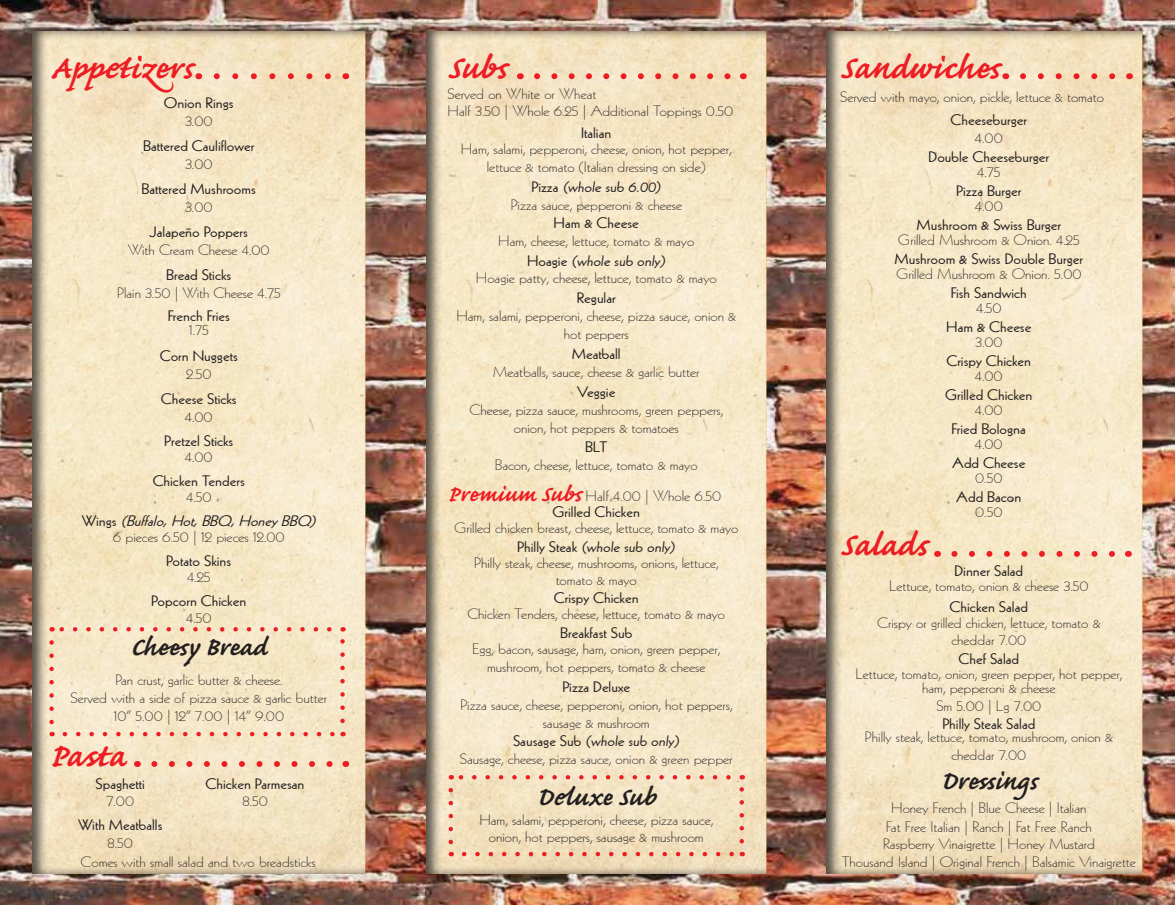
<style>
.page{position:relative;width:1175px;height:905px;background:#fff}
.page>*{position:absolute;margin:0;border:0;box-sizing:border-box;transform-origin:0 0}
.t1{font:700 41.55px "Caflisch Script Pro";color:#ed1d24}
.t2{font:700 32.7px "Caflisch Script Pro";color:#231f20}
.t3{font:300 14.85px/17.9px "Kabel";color:#231f20;text-align:center;scale:1.1 1}
.t4{font:14.85px "Kabel";color:#231f20;scale:1.1 1}
.t5{font:italic 14.85px/23.9px "Kabel";color:#231f20;text-align:center;scale:1.1 1}
.s1{font-weight:300;font-style:normal}
.s2{font-style:normal}
.s3{font-family:"Caflisch Script Pro";font-weight:700;font-size:28.2px;color:#ed1d24}
</style>
<div class="page">
<img style="left:0;top:0;width:1174px;height:904px">
<div style="left:32px;top:30px;width:334px;height:844px;background:#231f20;opacity:.75"></div>
<div style="left:425px;top:30px;width:342px;height:844px;background:#231f20;opacity:.75"></div>
<div style="left:825px;top:30px;width:318px;height:844px;background:#231f20;opacity:.75"></div>
<svg style="left:65px;top:731px;width:271px;height:5px"></svg>
<svg style="left:49px;top:642px;width:5px;height:94px"></svg>
<svg style="left:340px;top:627px;width:5px;height:94px"></svg>
<svg style="left:52px;top:627px;width:277px;height:4px"></svg>
<svg style="left:464px;top:851px;width:271px;height:5px"></svg>
<svg style="left:448px;top:790px;width:5px;height:66px"></svg>
<svg style="left:739px;top:775px;width:5px;height:66px"></svg>
<svg style="left:451px;top:775px;width:277px;height:4px"></svg>
<svg style="left:217px;top:73px;width:119px;height:6px"></svg>
<svg style="left:537px;top:73px;width:197px;height:6px"></svg>
<svg style="left:1023px;top:73px;width:97px;height:6px"></svg>
<svg style="left:954px;top:551px;width:165px;height:6px"></svg>
<svg style="left:154px;top:761px;width:183px;height:6px"></svg>
<h1 class="t1" style="left:50px;top:46px;width:145px">Appetizers</h1>
<p class="t4" style="left:164px;top:94px;width:65px">Onion Rings</p>
<p class="t3" style="left:185px;top:112px;width:27px">3.00</p>
<p class="t4" style="left:143px;top:137px;width:102px">Battered Cauliflower</p>
<p class="t3" style="left:185px;top:155px;width:27px">3.00</p>
<p class="t4" style="left:142px;top:180px;width:105px">Battered Mushrooms</p>
<p class="t3" style="left:185px;top:198px;width:27px">3.00</p>
<p class="t4" style="left:150px;top:223px;width:91px">Jalapeño Poppers</p>
<p class="t3" style="left:128px;top:241px;width:130px">With Cream Cheese 4.00</p>
<p class="t4" style="left:166px;top:266px;width:61px">Bread Sticks</p>
<p class="t3" style="left:117px;top:284px;width:150px">Plain 3.50 | With Cheese 4.75</p>
<p class="t4" style="left:168px;top:307px;width:58px">French Fries</p>
<p class="t3" style="left:189px;top:322px;width:20px">1.75</p>
<p class="t4" style="left:160px;top:347px;width:72px">Corn Nuggets</p>
<p class="t3" style="left:186px;top:365px;width:25px">2.50</p>
<p class="t4" style="left:161px;top:390px;width:70px">Cheese Sticks</p>
<p class="t3" style="left:185px;top:408px;width:27px">4.00</p>
<p class="t4" style="left:164px;top:431px;width:64px">Pretzel Sticks</p>
<p class="t3" style="left:185px;top:448px;width:27px">4.00</p>
<p class="t4" style="left:153px;top:472px;width:85px">Chicken Tenders</p>
<p class="t5" style="left:82px;top:485px;width:218px"><span class="s1">4.50<br></span><span class="s2">W i n g s</span> (Buffalo,Hot,BBQ,HoneyBBQ)</p>
<p class="t3" style="left:113px;top:528px;width:158px">6 pieces 6.50 | 12 pieces 12.00</p>
<p class="t4" style="left:166px;top:552px;width:61px">Potato Skins</p>
<p class="t3" style="left:187px;top:568px;width:23px">4.25</p>
<p class="t4" style="left:151px;top:592px;width:88px">Popcorn Chicken</p>
<p class="t3" style="left:186px;top:609px;width:25px">4.50</p>
<h2 class="t2" style="left:131px;top:630px;width:139px">Cheesy Bread</h2>
<p class="t3" style="left:71px;top:671px;width:235px">Pan crust, garlic butter &amp; cheese.<br>Served with a side of pizza sauce &amp; garlic butter<br>10” 5.00 | 12” 7.00 | 14” 9.00</p>
<h1 class="t1" style="left:49px;top:735px;width:78px">Pasta</h1>
<p class="t4" style="left:96px;top:774px;width:46px">Spaghetti</p>
<p class="t3" style="left:107px;top:792px;width:27px">7.00</p>
<p class="t4" style="left:78px;top:816px;width:78px">With Meatballs</p>
<p class="t3" style="left:108px;top:834px;width:25px">8.50</p>
<p class="t4" style="left:206px;top:774px;width:91px">Chicken Parmesan</p>
<p class="t3" style="left:242px;top:792px;width:25px">8.50</p>
<p class="t3" style="left:81px;top:853px;width:215px">Comes with small salad and two breadsticks</p>
<h1 class="t1" style="left:447px;top:46px;width:62px">Subs</h1>
<p class="t3" style="left:447px;top:85px;width:261px;text-align:left">Served on White or Wheat<br>Half 3.50 | Whole 6.25 | Additional Toppings 0.50</p>
<p class="t4" style="left:581px;top:124px;width:29px">Italian</p>
<p class="t3" style="left:461px;top:141px;width:248px">Ham, salami, pepperoni, cheese, onion, hot pepper, lettuce &amp; tomato (Italian dressing on side)</p>
<p class="t4" style="left:531px;top:178px;width:121px">Pizza (whole sub 6.00)</p>
<p class="t3" style="left:510px;top:196px;width:158px">Pizza sauce, pepperoni &amp; cheese</p>
<p class="t4" style="left:553px;top:214px;width:79px">Ham &amp; Cheese</p>
<p class="t3" style="left:498px;top:232px;width:180px">Ham, cheese, lettuce, tomato &amp; mayo</p>
<p class="t4" style="left:527px;top:252px;width:129px">Hoagie (whole sub only)</p>
<p class="t3" style="left:476px;top:270px;width:220px">Hoagie patty, cheese, lettuce, tomato &amp; mayo</p>
<p class="t4" style="left:576px;top:289px;width:37px">Regular</p>
<p class="t3" style="left:456px;top:307px;width:256px">Ham, salami, pepperoni, cheese, pizza sauce, onion &amp; hot peppers</p>
<p class="t4" style="left:572px;top:345px;width:46px">Meatball</p>
<p class="t3" style="left:493px;top:363px;width:189px">Meatballs, sauce, cheese &amp; garlic butter</p>
<p class="t4" style="left:577px;top:383px;width:36px">Veggie</p>
<p class="t3" style="left:469px;top:401px;width:232px">Cheese, pizza sauce, mushrooms, green peppers, onion, hot peppers &amp; tomatoes</p>
<p class="t4" style="left:585px;top:438px;width:22px">BLT</p>
<p class="t3" style="left:447px;top:450px;width:250px;line-height:30.3px;text-align:left;text-indent:47px">Bacon, cheese, lettuce, tomato &amp; mayo<br><span class="s3">Premium Subs</span> Half 4.00 | Whole 6.50</p>
<p class="t4" style="left:552px;top:503px;width:81px">Grilled Chicken</p>
<p class="t3" style="left:454px;top:519px;width:260px">Grilled chicken breast, cheese, lettuce, tomato &amp; mayo</p>
<p class="t4" style="left:517px;top:538px;width:147px">Philly Steak (whole sub only)</p>
<p class="t3" style="left:474px;top:555px;width:224px;line-height:16.4px">Philly steak, cheese, mushrooms, onions, lettuce, tomato &amp; mayo</p>
<p class="t4" style="left:554px;top:589px;width:79px">Crispy Chicken</p>
<p class="t3" style="left:467px;top:605px;width:236px">Chicken Tenders, cheese, lettuce, tomato &amp; mayo</p>
<p class="t4" style="left:560px;top:624px;width:67px">Breakfast Sub</p>
<p class="t3" style="left:472px;top:640px;width:227px">Egg, bacon, sausage, ham, onion, green pepper, mushroom, hot peppers, tomato &amp; cheese</p>
<p class="t4" style="left:562px;top:678px;width:63px">Pizza Deluxe</p>
<p class="t3" style="left:460px;top:696px;width:249px">Pizza sauce, cheese, pepperoni, onion, hot peppers, sausage &amp; mushroom</p>
<p class="t4" style="left:513px;top:732px;width:155px">Sausage Sub (whole sub only)</p>
<p class="t3" style="left:460px;top:750px;width:249px">Sausage, cheese, pizza sauce, onion &amp; green pepper</p>
<h2 class="t2" style="left:536px;top:780px;width:121px">Deluxe Sub</h2>
<p class="t3" style="left:479px;top:810px;width:214px">Ham, salami, pepperoni, cheese, pizza sauce, onion, hot peppers, sausage &amp; mushroom</p>
<h1 class="t1" style="left:840px;top:46px;width:164px">Sandwiches</h1>
<p class="t3" style="left:840px;top:88px;width:241px">Served with mayo, onion, pickle, lettuce &amp; tomato</p>
<p class="t4" style="left:950px;top:111px;width:71px">Cheeseburger</p>
<p class="t3" style="left:975px;top:129px;width:27px">4.00</p>
<p class="t4" style="left:928px;top:148px;width:111px">Double Cheeseburger</p>
<p class="t3" style="left:977px;top:163px;width:23px">4.75</p>
<p class="t4" style="left:956px;top:182px;width:61px">Pizza Burger</p>
<p class="t3" style="left:975px;top:197px;width:27px">4.00</p>
<p class="t4" style="left:916px;top:216px;width:133px">Mushroom &amp; Swiss Burger</p>
<p class="t3" style="left:898px;top:231px;width:167px">Grilled Mushroom &amp; Onion. 4.25</p>
<p class="t4" style="left:894px;top:250px;width:173px">Mushroom &amp; Swiss Double Burger</p>
<p class="t3" style="left:896px;top:265px;width:170px">Grilled Mushroom &amp; Onion. 5.00</p>
<p class="t4" style="left:950px;top:284px;width:71px">Fish Sandwich</p>
<p class="t3" style="left:976px;top:299px;width:25px">4.50</p>
<p class="t4" style="left:946px;top:318px;width:79px">Ham &amp; Cheese</p>
<p class="t3" style="left:975px;top:333px;width:27px">3.00</p>
<p class="t4" style="left:946px;top:352px;width:79px">Crispy Chicken</p>
<p class="t3" style="left:974px;top:367px;width:27px">4.00</p>
<p class="t4" style="left:945px;top:386px;width:81px">Grilled Chicken</p>
<p class="t3" style="left:974px;top:401px;width:27px">4.00</p>
<p class="t4" style="left:951px;top:420px;width:69px">Fried Bologna</p>
<p class="t3" style="left:974px;top:435px;width:27px">4.00</p>
<p class="t4" style="left:952px;top:454px;width:68px">Add Cheese</p>
<p class="t3" style="left:975px;top:469px;width:26px">0.50</p>
<p class="t4" style="left:956px;top:488px;width:61px">Add Bacon</p>
<p class="t3" style="left:975px;top:503px;width:26px">0.50</p>
<h1 class="t1" style="left:840px;top:523px;width:90px">Salads</h1>
<p class="t4" style="left:954px;top:562px;width:64px">Dinner Salad</p>
<p class="t3" style="left:889px;top:577px;width:183px">Lettuce, tomato, onion &amp; cheese 3.50</p>
<p class="t4" style="left:949px;top:598px;width:73px">Chicken Salad</p>
<p class="t3" style="left:877px;top:615px;width:204px;line-height:16.4px">Crispy or grilled chicken, lettuce, tomato &amp; cheddar 7.00</p>
<p class="t4" style="left:958px;top:650px;width:57px">Chef Salad</p>
<p class="t3" style="left:855px;top:666px;width:244px;line-height:14.9px">Lettuce, tomato, onion, green pepper, hot pepper, ham, pepperoni &amp; cheese</p>
<p class="t3" style="left:936px;top:697px;width:97px">Sm 5.00 | Lg 7.00</p>
<p class="t4" style="left:942px;top:715px;width:86px">Philly Steak Salad</p>
<p class="t3" style="left:864px;top:728px;width:227px">Philly steak, lettuce, tomato, mushroom, onion &amp; cheddar 7.00</p>
<h2 class="t2" style="left:940px;top:764px;width:99px">Dressings</h2>
<p class="t3" style="left:841px;top:799px;width:269px">Honey French | Blue Cheese | Italian<br>Fat Free Italian | Ranch | Fat Free Ranch<br>Raspberry Vinaigrette | Honey Mustard<br>Thousand Island | Original French | Balsamic Vinaigrette</p>
</div>
